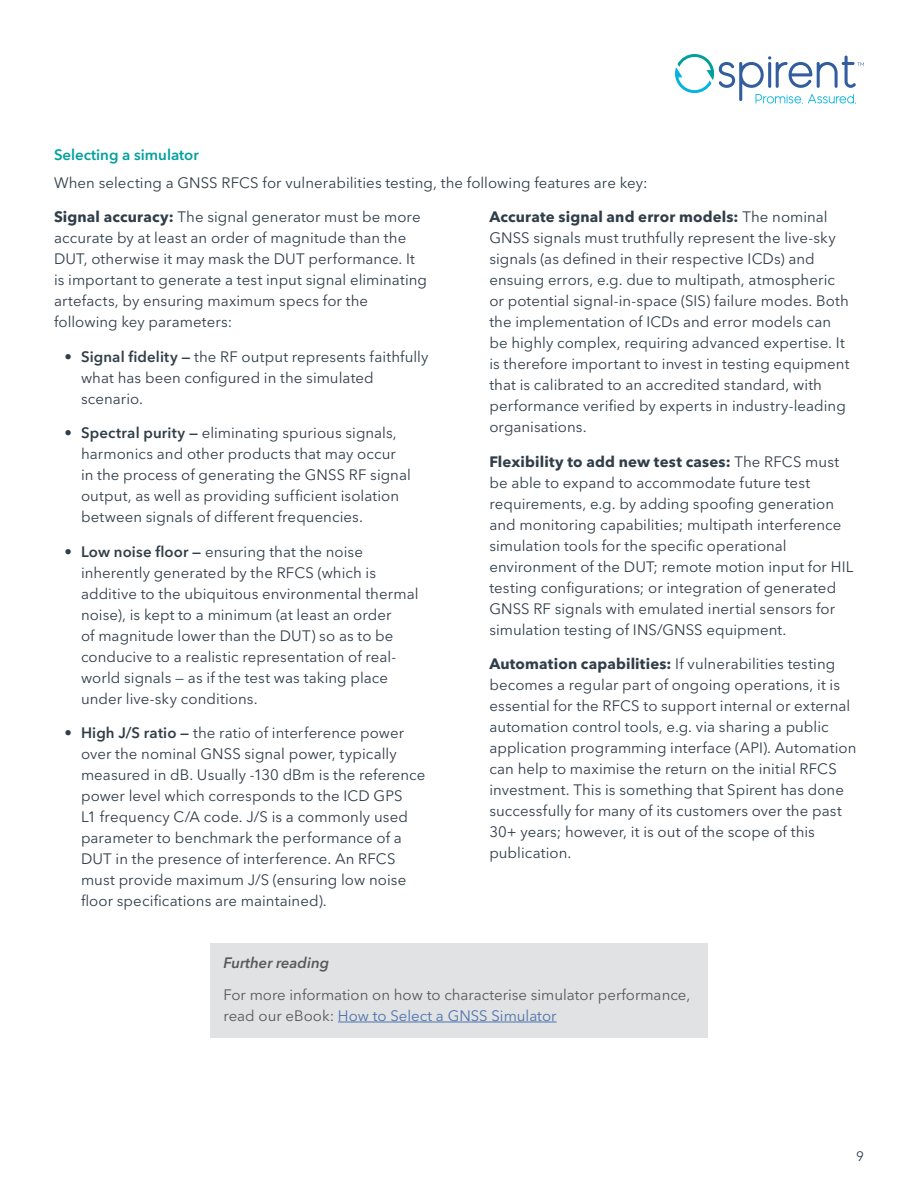
<style>
.page{position:relative;width:918px;height:1188px;background:#fff}
.page>*{position:absolute;margin:0;border:0;box-sizing:border-box;transform-origin:0 0}
.Body_Text{font:15px/21px "Avenir Next LT Pro";letter-spacing:.005em;color:#303e49}
.Body_Text-2{font:15px/21px "Avenir Next LT Pro";color:#58595b}
.Heading_2{font:600 15px "Avenir Next LT Pro";color:#00a19c}
.Body_Text-3{font:italic 600 15px "Avenir Next LT Pro";color:#58595b}
.t1{font:13.5px "Avenir Next LT Pro";color:#303e49}
.s1{font-weight:700}
.s2{font-weight:600}
.s3{color:#4f73ad}
</style>
<div class="page">
<svg style="left:675px;top:54px;width:189px;height:50px"></svg>
<div style="left:210px;top:944px;width:498px;height:42px;background:#e0e2e3"></div>
<div style="left:210px;top:975px;width:498px;height:63px;background:#e0e2e3"></div>
<hr style="left:338px;top:1022px;width:219px;height:1px;background:#4f73ad">
<p class="Heading_2" style="left:54px;top:146px;width:146px">Selecting a simulator</p>
<p class="Body_Text" style="left:54px;top:172px;width:595px">When selecting a GNSS RFCS for vulnerabilities testing, the following features are key:</p>
<p class="Body_Text" style="left:54px;top:206px;width:375px"><span class="s1">Signal accuracy:</span> The signal generator must be more accurate by at least an order of magnitude than the DUT, otherwise it may mask the DUT performance. It is important to generate a test input signal eliminating artefacts, by ensuring maximum specs for the following key parameters:</p>
<p class="Body_Text" style="left:81px;top:346px;width:349px;text-indent:-16px">• <span class="s2">Signal fidelity —</span> the RF output represents faithfully what has been configured in the simulated scenario.</p>
<p class="Body_Text" style="left:81px;top:422px;width:331px;text-indent:-16px">• <span class="s2">Spectral purity —</span> eliminating spurious signals, harmonics and other products that may occur in the process of generating the GNSS RF signal output, as well as providing sufficient isolation between signals of different frequencies.</p>
<p class="Body_Text" style="left:81px;top:541px;width:339px;text-indent:-16px">• <span class="s2">Low noise floor —</span> ensuring that the noise inherently generated by the RFCS (which is additive to the ubiquitous environmental thermal noise), is kept to a minimum (at least an order<br>of magnitude lower than the DUT) so as to be conducive to a realistic representation of real&shy;world signals — as if the test was taking place under live-sky conditions.</p>
<p class="Body_Text" style="left:81px;top:722px;width:346px;text-indent:-16px">• <span class="s2">High J/S ratio —</span> the ratio of interference power over the nominal GNSS signal power, typically measured in dB. Usually -130 dBm is the reference power level which corresponds to the ICD GPS<br>L1 frequency C/A code. J/S is a commonly used parameter to benchmark the performance of a DUT in the presence of interference. An RFCS must provide maximum J/S (ensuring low noise floor specifications are maintained).</p>
<p class="Body_Text" style="left:489px;top:206px;width:362px"><span class="s1">Accurate signal and error models:</span> The nominal GNSS signals must truthfully represent the live-sky signals (as defined in their respective ICDs) and ensuing errors, e.g. due to multipath, atmospheric or potential signal-in-space (SIS) failure modes. Both the implementation of ICDs and error models can be highly complex, requiring advanced expertise. It is therefore important to invest in testing equipment that is calibrated to an accredited standard, with performance verified by experts in industry-leading organisations.</p>
<p class="Body_Text" style="left:489px;top:451px;width:366px"><span class="s1">Flexibility to add new test cases:</span> The RFCS must be able to expand to accommodate future test requirements, e.g. by adding spoofing generation and monitoring capabilities; multipath interference simulation tools for the specific operational environment of the DUT; remote motion input for HIL testing configurations; or integration of generated GNSS RF signals with emulated inertial sensors for simulation testing of INS/GNSS equipment.</p>
<p class="Body_Text" style="left:489px;top:653px;width:369px"><span class="s1">Automation capabilities:</span> If vulnerabilities testing becomes a regular part of ongoing operations, it is essential for the RFCS to support internal or external automation control tools, e.g. via sharing a public application programming interface (API). Automation can help to maximise the return on the initial RFCS investment. This is something that Spirent has done successfully for many of its customers over the past 30+ years; however, it is out of the scope of this publication.</p>
<p class="Body_Text-3" style="left:224px;top:954px;width:107px">Further reading</p>
<p class="Body_Text-2" style="left:224px;top:984px;width:468px">For more information on how to characterise simulator performance, read our eBook: <span class="s3">How to Select a GNSS Simulator</span></p>
<p class="t1" style="left:856px;top:1148px;width:9px">9</p>
</div>
